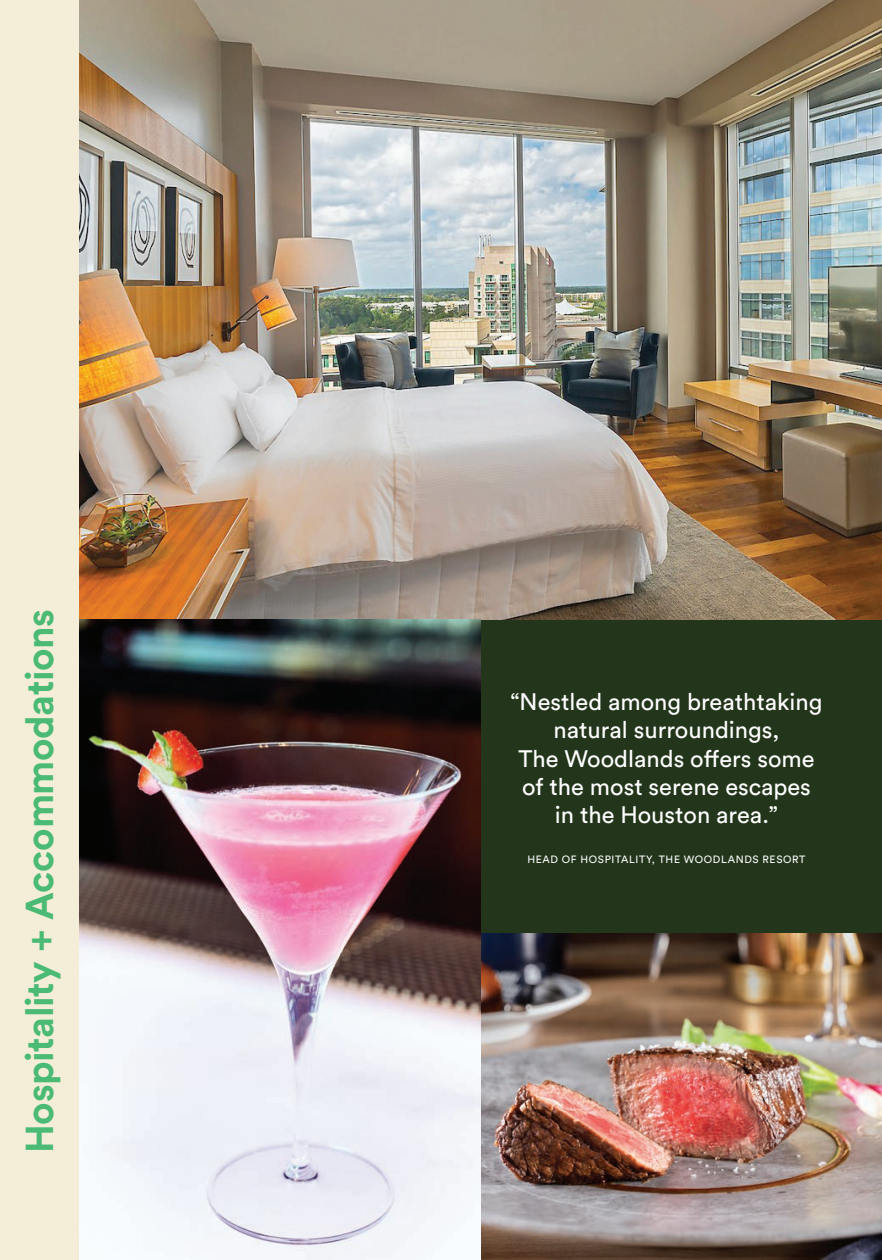
<style>
.page{position:relative;width:882px;height:1260px;background:#fff}
.page>*{position:absolute;margin:0;border:0;box-sizing:border-box;transform-origin:0 0}
.t1{font:700 38.5px "Circular Std";letter-spacing:-.01em;color:#4aba75}
.t2{font:23.62px/28.3px "Circular Std";color:#fff;text-align:center}
.t3{font:10.5px "Circular Std";letter-spacing:.06em;color:#fff}
</style>
<div class="page">
<div style="left:480px;top:620px;width:402px;height:313px;background:#23361c"></div>
<img style="left:79px;top:0;width:803px;height:620px">
<img style="left:481px;top:933px;width:401px;height:327px">
<img style="left:79px;top:620px;width:401px;height:640px">
<div style="left:0;top:0;width:79px;height:1260px;background:#f4eed9"></div>
<p class="t1" style="left:15px;top:1153px;width:546px;rotate:-90deg">Hospitality + Accommodations</p>
<p class="t2" style="left:510px;top:687px;width:314px">“Nestled among breathtaking natural surroundings,<br>The Woodlands offers some of the most serene escapes in the Houston area.”</p>
<p class="t3" style="left:527px;top:852px;width:280px">HEAD OF HOSPITALITY, THE WOODLANDS RESORT</p>
</div>
